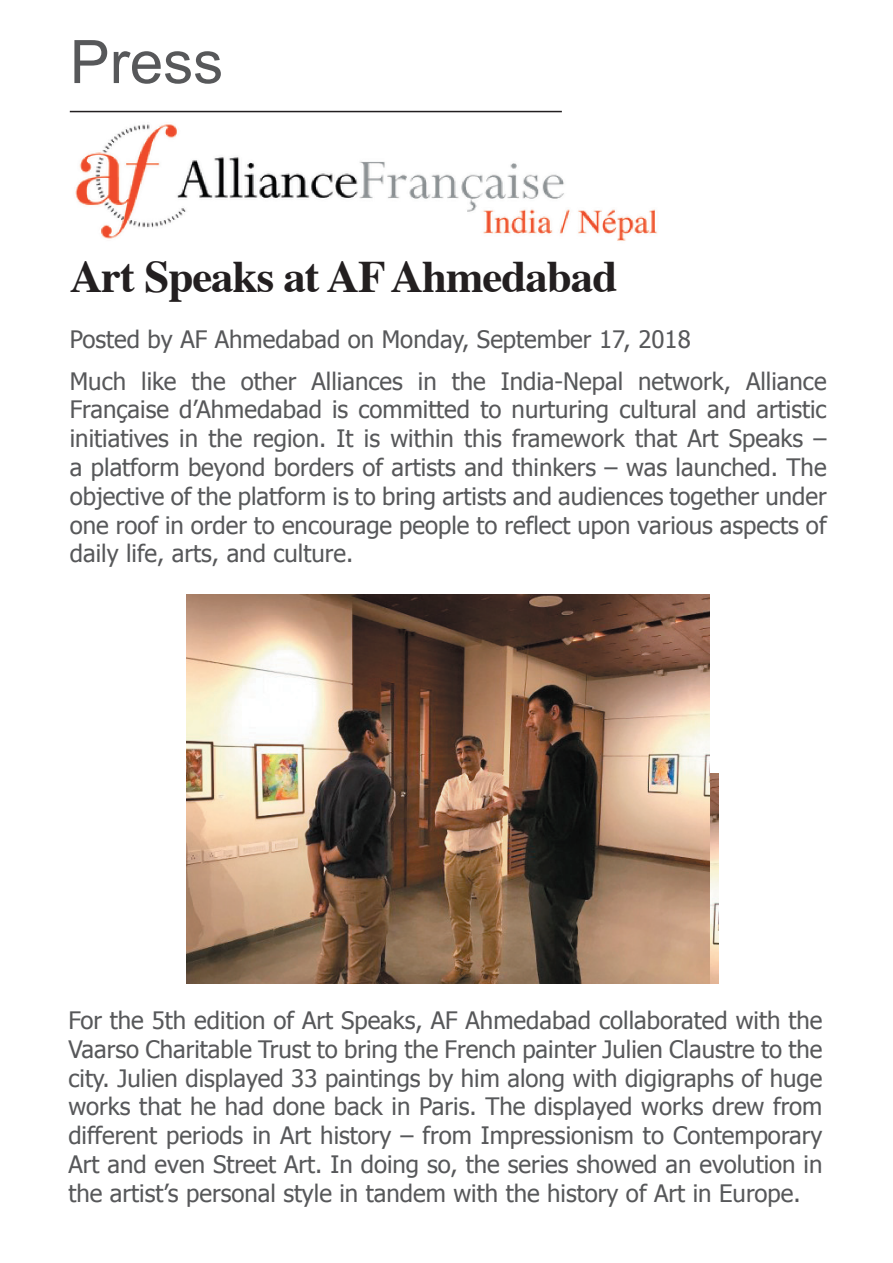
<style>
.page{position:relative;width:893px;height:1263px;background:#fff}
.page>*{position:absolute;margin:0;border:0;box-sizing:border-box;transform-origin:0 0}
.t1{font:60px "Arial";color:#57585a}
.t2{font:700 45px "Times";letter-spacing:-.025em;color:#231f20}
.t3{font:24px/28.8px "Tahoma";color:#57585a;text-align:justify}
</style>
<div class="page">
<hr style="left:70px;top:111px;width:492px;height:1px;background:#231f20">
<img style="left:75px;top:124px;width:582px;height:117px">
<img style="left:186px;top:594px;width:523px;height:390px">
<h1 class="t1" style="left:70px;top:23px;width:155px">Press</h1>
<h2 class="t2" style="left:70px;top:234px;width:549px">Art Speaks at AF Ahmedabad</h2>
<p class="t3" style="left:70px;top:317px;width:758px;line-height:42px">Posted by AF Ahmedabad on Monday, September 17, 2018<br>Much like the other Alliances in the India-Nepal network, Alliance</p>
<p class="t3" style="left:70px;top:394px;width:758px">Française d’Ahmedabad is committed to nurturing cultural and artistic initiatives in the region. It is within this framework that Art Speaks – a platform beyond borders of artists and thinkers – was launched. The objective of the platform is to bring artists and audiences together under one roof in order to encourage people to reflect upon various aspects of daily life, arts, and culture.</p>
<p class="t3" style="left:68px;top:1005px;width:756px">For the 5th edition of Art Speaks, AF Ahmedabad collaborated with the Vaarso Charitable Trust to bring the French painter Julien Claustre to the city. Julien displayed 33 paintings by him along with digigraphs of huge works that he had done back in Paris. The displayed works drew from different periods in Art history – from Impressionism to Contemporary Art and even Street Art. In doing so, the series showed an evolution in the artist’s personal style in tandem with the history of Art in Europe.</p>
</div>
